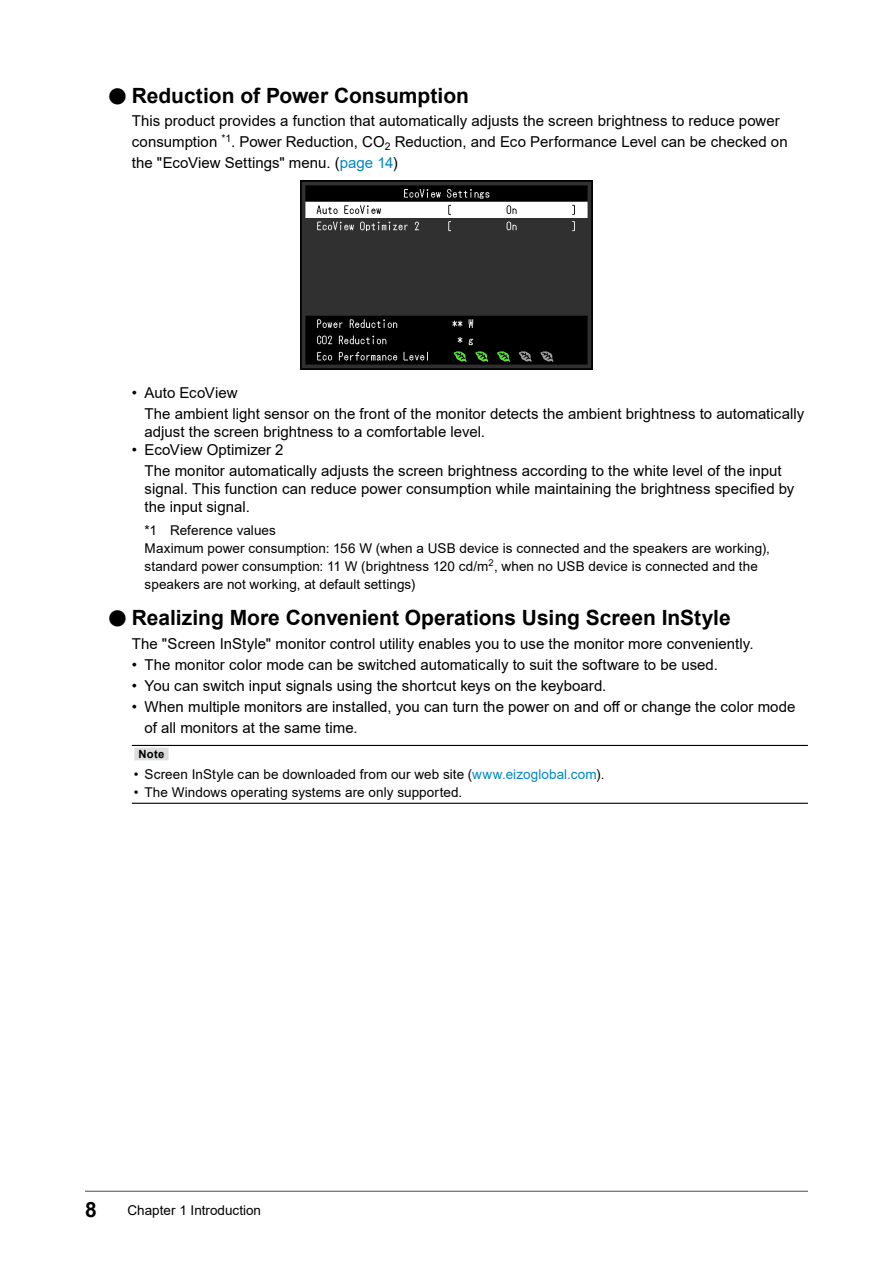
<style>
.page{position:relative;width:893px;height:1263px;background:#fff}
.page>*{position:absolute;margin:0;border:0;box-sizing:border-box;transform-origin:0 0}
.t1{font:700 21px "Arial";color:#000}
.t2{font:15px/21px "Arial";letter-spacing:.005em;color:#000}
.t3{font:13.5px/18px "Arial";letter-spacing:.005em;color:#000}
.t4{font:700 11.25px "Arial";color:#000}
.s1{font-size:37.8px}
.s2{color:#0087c3}
</style>
<div class="page">
<img style="left:301px;top:181px;width:291px;height:189px">
<hr style="left:132px;top:745px;width:676px;height:1px;background:#000">
<hr style="left:132px;top:803px;width:676px;height:1px;background:#000">
<div style="left:134px;top:747px;width:35px;height:13px;background:#dcdddd"></div>
<hr style="left:85px;top:1191px;width:723px;height:1px;background:#595757">
<h1 class="t1" style="left:106px;top:81px;width:364px"><span class="s1">●</span>Reduction of Power Consumption</h1>
<p class="t2" style="left:132px;top:111px;width:657px">This product provides a function that automatically adjusts the screen brightness to reduce power consumption <sup>*1</sup>. Power Reduction, CO<sub>2</sub> Reduction, and Eco Performance Level can be checked on the "EcoView Settings" menu. (<span class="s2">page 14</span>)</p>
<p class="t2" style="left:145px;top:382px;width:661px;text-indent:-13px">• Auto EcoView<br>The ambient light sensor on the front of the monitor detects the ambient brightness to automatically</p>
<p class="t2" style="left:145px;top:421px;width:342px">adjust the screen brightness to a comfortable level.</p>
<p class="t2" style="left:145px;top:439px;width:639px;text-indent:-13px">• EcoView Optimizer 2<br>The monitor automatically adjusts the screen brightness according to the white level of the input</p>
<p class="t2" style="left:145px;top:480px;width:651px;line-height:18px">signal. This function can reduce power consumption while maintaining the brightness specified by the input signal.</p>
<p class="t3" style="left:145px;top:521px;width:627px">*1 Reference values<br>Maximum power consumption: 156 W (when a USB device is connected and the speakers are working), standard power consumption: 11 W (brightness 120 cd/m<sup>2</sup>, when no USB device is connected and the speakers are not working, at default settings)</p>
<h1 class="t1" style="left:106px;top:603px;width:626px"><span class="s1">●</span>Realizing More Convenient Operations Using Screen InStyle</h1>
<p class="t2" style="left:132px;top:633px;width:623px">The "Screen InStyle" monitor control utility enables you to use the monitor more conveniently.</p>
<p class="t2" style="left:132px;top:654px;width:588px">• The monitor color mode can be switched automatically to suit the software to be used.</p>
<p class="t2" style="left:132px;top:675px;width:476px">• You can switch input signals using the shortcut keys on the keyboard.</p>
<p class="t2" style="left:145px;top:696px;width:652px;text-indent:-13px">• When multiple monitors are installed, you can turn the power on and off or change the color mode of all monitors at the same time.</p>
<p class="t4" style="left:139px;top:746px;width:27px">Note</p>
<p class="t3" style="left:134px;top:765px;width:472px">• Screen InStyle can be downloaded from our web site (<span class="s2">www.eizoglobal.com</span>).</p>
<p class="t3" style="left:134px;top:783px;width:330px">• The Windows operating systems are only supported.</p>
<h1 class="t1" style="left:85px;top:1195px;width:13px">8</h1>
<p class="t3" style="left:128px;top:1201px;width:135px">Chapter 1 Introduction</p>
</div>
